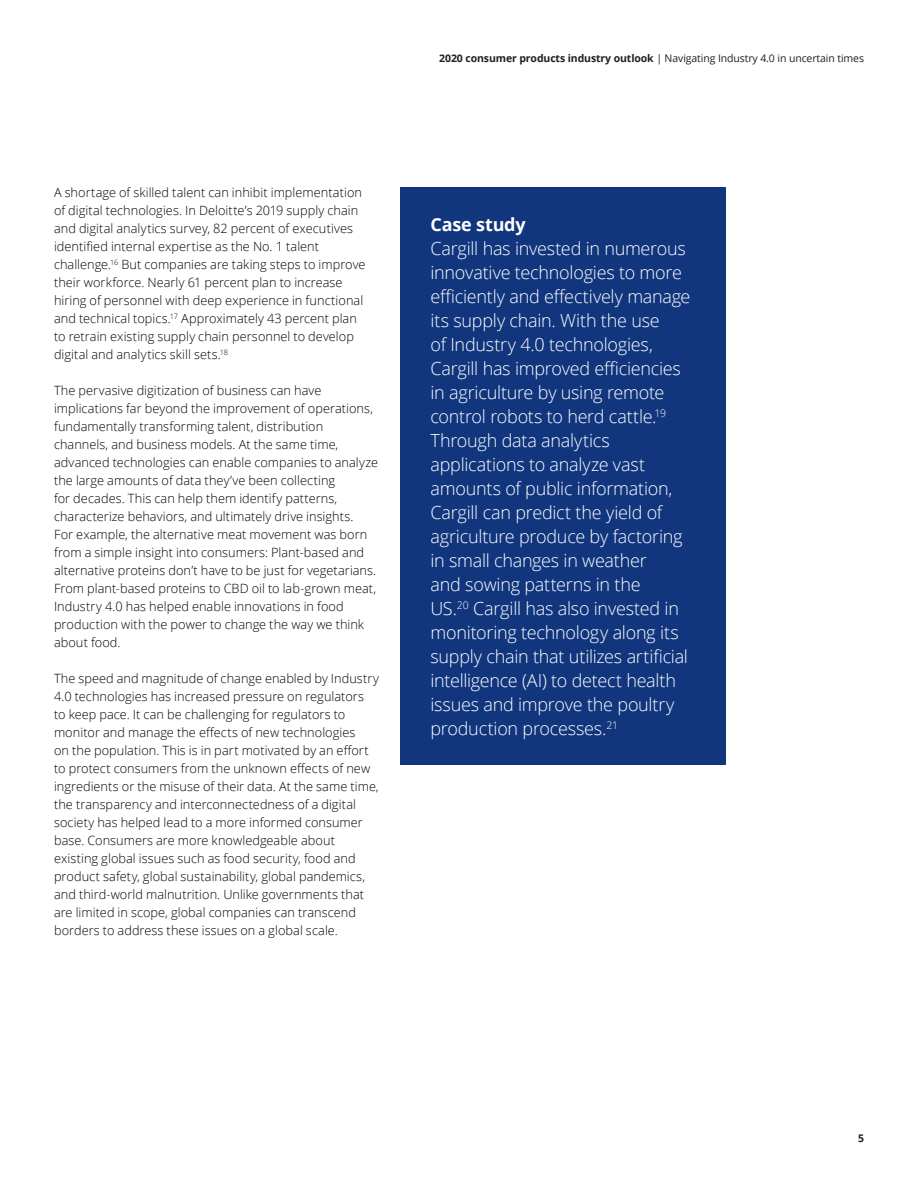
<style>
.page{position:relative;width:918px;height:1188px;background:#fff}
.page>*{position:absolute;margin:0;border:0;box-sizing:border-box;transform-origin:0 0}
.Body_copy__8_5_12pt{font:300 18px/24px "Open Sans";letter-spacing:-.015em;color:#fff}
.Subhead_A__8_5_12pt{font:700 18px "Open Sans";letter-spacing:-.01em;color:#fff}
.Body_copy__8_5_12pt-2{font:300 12.75px/18px "Open Sans";letter-spacing:.005em;color:#010101}
.t1{font:10.5px "Open Sans";letter-spacing:-.01em;color:#231f20}
.t2{font:700 10.5px "Open Sans";color:#231f20}
.s1{font-weight:700}
</style>
<div class="page">
<div style="left:400px;top:187px;width:326px;height:578px;background:#11367e"></div>
<p class="Body_copy__8_5_12pt-2" style="left:54px;top:183px;width:313px">A shortage of skilled talent can inhibit implementation of digital technologies. In Deloitte’s 2019 supply chain and digital analytics survey, 82 percent of executives identified internal expertise as the No. 1 talent challenge.<sup>16</sup> But companies are taking steps to improve their workforce. Nearly 61 percent plan to increase hiring of personnel with deep experience in functional and technical topics.<sup>17</sup> Approximately 43 percent plan to retrain existing supply chain personnel to develop digital and analytics skill sets.<sup>18</sup></p>
<p class="Body_copy__8_5_12pt-2" style="left:54px;top:381px;width:326px">The pervasive digitization of business can have implications far beyond the improvement of operations, fundamentally transforming talent, distribution channels, and business models. At the same time, advanced technologies can enable companies to analyze the large amounts of data they’ve been collecting<br>for decades. This can help them identify patterns, characterize behaviors, and ultimately drive insights.<br>For example, the alternative meat movement was born from a simple insight into consumers: Plant-based and alternative proteins don’t have to be just for vegetarians.<br>From plant-based proteins to CBD oil to lab-grown meat, Industry 4.0 has helped enable innovations in food production with the power to change the way we think about food.</p>
<p class="Body_copy__8_5_12pt-2" style="left:54px;top:669px;width:327px">The speed and magnitude of change enabled by Industry 4.0 technologies has increased pressure on regulators<br>to keep pace. It can be challenging for regulators to monitor and manage the effects of new technologies<br>on the population. This is in part motivated by an effort to protect consumers from the unknown effects of new ingredients or the misuse of their data. At the same time, the transparency and interconnectedness of a digital society has helped lead to a more informed consumer base. Consumers are more knowledgeable about existing global issues such as food security, food and product safety, global sustainability, global pandemics, and third-world malnutrition. Unlike governments that are limited in scope, global companies can transcend borders to address these issues on a global scale.</p>
<p class="t1" style="left:439px;top:51px;width:426px"><span class="s1">2020 consumer products industry outlook</span> | Navigating Industry 4.0 in uncertain times</p>
<p class="Subhead_A__8_5_12pt" style="left:430px;top:212px;width:97px">Case study</p>
<p class="Body_copy__8_5_12pt" style="left:430px;top:236px;width:262px">Cargill has invested in numerous innovative technologies to more efficiently and effectively manage its supply chain. With the use<br>of Industry 4.0 technologies,<br>Cargill has improved efficiencies in agriculture by using remote control robots to herd cattle.<sup>19<br></sup>Through data analytics applications to analyze vast amounts of public information,<br>Cargill can predict the yield of agriculture produce by factoring in small changes in weather<br>and sowing patterns in the<br>US.<sup>20</sup> Cargill has also invested in monitoring technology along its supply chain that utilizes artificial intelligence (AI) to detect health issues and improve the poultry production processes.<sup>21</sup></p>
<p class="t2" style="left:858px;top:1131px;width:7px">5</p>
</div>
